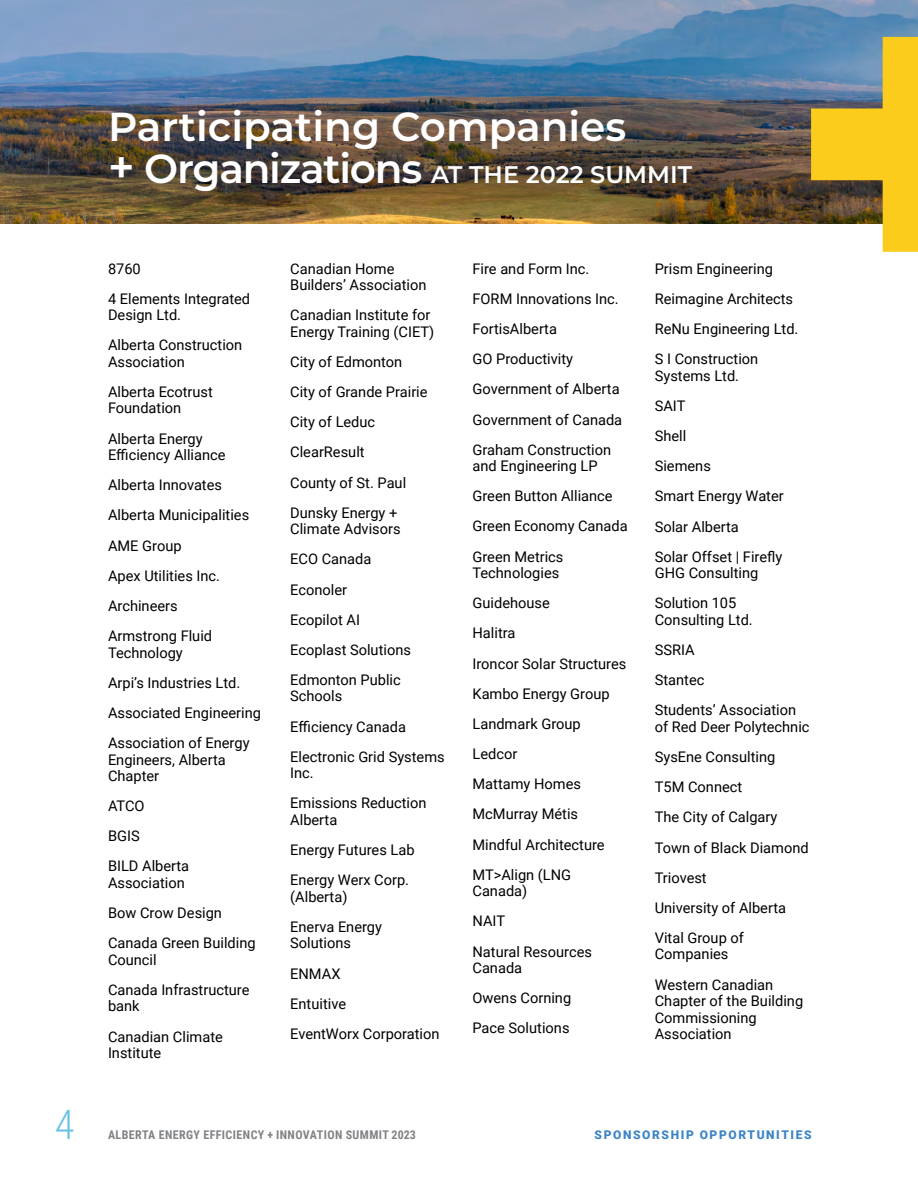
<style>
.page{position:relative;width:918px;height:1188px;background:#fff}
.page>*{position:absolute;margin:0;border:0;box-sizing:border-box;transform-origin:0 0}
.t1{font:600 40.5px "Montserrat";color:#fff}
.t2{font:300 40.5px "Roboto Condensed";color:#6bc2e3}
.t3{font:600 24px "Montserrat";color:#fff}
.t4{font:14.7px/30.2px "Roboto";color:#000}
.t5{font:700 12px "Roboto Condensed";letter-spacing:.035em;color:#808285}
.t6{font:900 12px "Roboto";letter-spacing:.135em;color:#3d85c7}
.s1{font-size:45px}
.s2{font-size:40.5px}
</style>
<div class="page">
<img style="left:0;top:0;width:918px;height:224px">
<svg style="left:811px;top:37px;width:107px;height:215px;background:#c2ad51"></svg>
<h1 class="t2" style="left:55px;top:1096px;width:21px">4</h1>
<h1 class="t1" style="left:108px;top:98px;width:520px">Participating Companies</h1>
<h2 class="t3" style="left:108px;top:158px;width:586px"><span class="s1">+</span> <span class="s2">Organizations</span> AT THE 2022 SUMMIT</h2>
<p class="t4" style="left:108px;top:253px;width:144px">8760<br>4 Elements Integrated</p>
<p class="t4" style="left:108px;top:299px;width:136px">Design Ltd.<br>Alberta Construction</p>
<p class="t4" style="left:108px;top:346px;width:106px">Association<br>Alberta Ecotrust</p>
<p class="t4" style="left:108px;top:393px;width:96px">Foundation<br>Alberta Energy</p>
<p class="t4" style="left:108px;top:439px;width:143px">Efficiency Alliance<br>Alberta Innovates<br>Alberta Municipalities<br>AME Group<br>Apex Utilities Inc.<br>Archineers<br>Armstrong Fluid</p>
<p class="t4" style="left:108px;top:637px;width:155px">Technology<br>Arpi’s Industries Ltd.<br>Associated Engineering<br>Association of Energy</p>
<p class="t4" style="left:108px;top:751px;width:119px;line-height:16.5px">Engineers, Alberta<br>Chapter</p>
<p class="t4" style="left:108px;top:790px;width:83px">ATCO<br>BGIS<br>BILD Alberta</p>
<p class="t4" style="left:108px;top:867px;width:149px">Association<br>Bow Crow Design<br>Canada Green Building</p>
<p class="t4" style="left:108px;top:944px;width:143px">Council<br>Canada Infrastructure</p>
<p class="t4" style="left:108px;top:991px;width:116px">bank<br>Canadian Climate</p>
<p class="t4" style="left:108px;top:1037px;width:55px">Institute</p>
<p class="t4" style="left:290px;top:260px;width:138px;line-height:16.5px">Canadian Home<br>Builders’ Association</p>
<p class="t4" style="left:290px;top:306px;width:146px;line-height:16.5px">Canadian Institute for<br>Energy Training (CIET)</p>
<p class="t4" style="left:290px;top:346px;width:139px">City of Edmonton<br>City of Grande Prairie<br>City of Leduc<br>ClearResult<br>County of St. Paul<br>Dunsky Energy +</p>
<p class="t4" style="left:290px;top:513px;width:122px">Climate Advisors<br>ECO Canada<br>Econoler<br>Ecopilot AI<br>Ecoplast Solutions<br>Edmonton Public</p>
<p class="t4" style="left:290px;top:681px;width:156px">Schools<br>Efficiency Canada<br>Electronic Grid Systems</p>
<p class="t4" style="left:290px;top:757px;width:138px">Inc.<br>Emissions Reduction</p>
<p class="t4" style="left:290px;top:804px;width:126px">Alberta<br>Energy Futures Lab<br>Energy Werx Corp.</p>
<p class="t4" style="left:290px;top:881px;width:93px">(Alberta)<br>Enerva Energy</p>
<p class="t4" style="left:290px;top:928px;width:151px">Solutions<br>ENMAX<br>Entuitive<br>EventWorx Corporation</p>
<p class="t4" style="left:473px;top:253px;width:151px">Fire and Form Inc.<br>FORM Innovations Inc.<br>FortisAlberta<br>GO Productivity<br>Government of Alberta<br>Government of Canada<br>Graham Construction</p>
<p class="t4" style="left:473px;top:450px;width:157px">and Engineering LP<br>Green Button Alliance<br>Green Economy Canada<br>Green Metrics</p>
<p class="t4" style="left:473px;top:557px;width:155px">Technologies<br>Guidehouse<br>Halitra<br>Ironcor Solar Structures<br>Kambo Energy Group<br>Landmark Group<br>Ledcor<br>Mattamy Homes<br>McMurray Métis<br>Mindful Architecture<br>MT&gt;Align (LNG</p>
<p class="t4" style="left:473px;top:875px;width:121px">Canada)<br>NAIT<br>Natural Resources</p>
<p class="t4" style="left:473px;top:952px;width:100px">Canada<br>Owens Corning<br>Pace Solutions</p>
<p class="t4" style="left:655px;top:253px;width:145px">Prism Engineering<br>Reimagine Architects<br>ReNu Engineering Ltd.<br>S I Construction</p>
<p class="t4" style="left:655px;top:360px;width:131px">Systems Ltd.<br>SAIT<br>Shell<br>Siemens<br>Smart Energy Water<br>Solar Alberta<br>Solar Offset | Firefly</p>
<p class="t4" style="left:655px;top:557px;width:105px">GHG Consulting<br>Solution 105</p>
<p class="t4" style="left:655px;top:604px;width:143px">Consulting Ltd.<br>SSRIA<br>Stantec<br>Students’ Association</p>
<p class="t4" style="left:655px;top:711px;width:156px">of Red Deer Polytechnic<br>SysEne Consulting<br>T5M Connect<br>The City of Calgary<br>Town of Black Diamond<br>Triovest<br>University of Alberta<br>Vital Group of</p>
<p class="t4" style="left:655px;top:939px;width:120px">Companies<br>Western Canadian</p>
<p class="t4" style="left:655px;top:992px;width:150px;line-height:16.5px">Chapter of the Building<br>Commissioning<br>Association</p>
<p class="t5" style="left:108px;top:1126px;width:309px">ALBERTA ENERGY EFFICIENCY + INNOVATION SUMMIT 2023</p>
<p class="t6" style="left:595px;top:1126px;width:219px">SPONSORSHIP OPPORTUNITIES</p>
</div>
